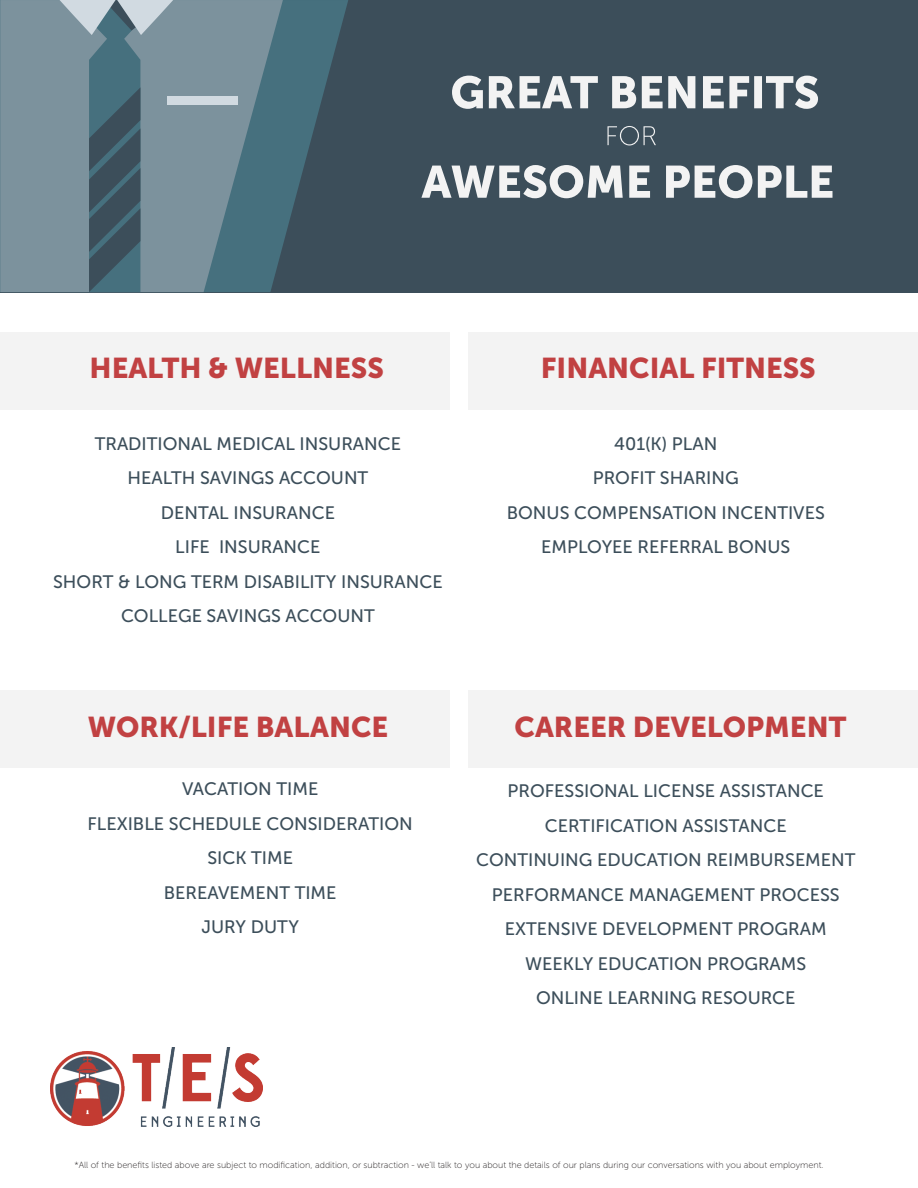
<style>
.page{position:relative;width:918px;height:1188px;background:#fff}
.page>*{position:absolute;margin:0;border:0;box-sizing:border-box;transform-origin:0 0}
.t1{font:28.5px "Museo Sans 900";color:#c14142}
.t2{font:18px "Museo Sans 500";color:#3c4e5a}
.t3{font:9px "Museo Sans 100";color:#231f20}
</style>
<div class="page">
<div style="left:468px;top:332px;width:450px;height:77px;background:#f3f3f3"></div>
<div style="left:0;top:0;width:918px;height:292px;background:#3c4e5a"></div>
<svg style="left:283px;top:0;width:65px;height:244px"></svg>
<svg style="left:0;top:0;width:283px;height:292px;background:#6f8995"></svg>
<div style="left:167px;top:96px;width:71px;height:9px;background:#d1dae1"></div>
<svg style="left:60px;top:0;width:113px;height:292px"></svg>
<svg style="left:452px;top:76px;width:366px;height:33px"></svg>
<svg style="left:421px;top:165px;width:411px;height:33px"></svg>
<svg style="left:608px;top:126px;width:48px;height:20px"></svg>
<div style="left:0;top:332px;width:450px;height:77px;background:#f3f3f3"></div>
<div style="left:0;top:690px;width:450px;height:77px;background:#f3f3f3"></div>
<div style="left:468px;top:690px;width:450px;height:77px;background:#f3f3f3"></div>
<img style="left:50px;top:1048px;width:213px;height:79px">
<p class="t1" style="left:89px;top:352px;width:296px">HEALTH &amp; WELLNESS</p>
<p class="t1" style="left:541px;top:352px;width:276px">FINANCIAL FITNESS</p>
<p class="t2" style="left:95px;top:434px;width:308px">TRADITIONAL MEDICAL INSURANCE</p>
<p class="t2" style="left:128px;top:468px;width:242px">HEALTH SAVINGS ACCOUNT</p>
<p class="t2" style="left:161px;top:503px;width:176px">DENTAL INSURANCE</p>
<p class="t2" style="left:175px;top:537px;width:147px">LIFE INSURANCE</p>
<p class="t2" style="left:53px;top:572px;width:391px">SHORT &amp; LONG TERM DISABILITY INSURANCE</p>
<p class="t2" style="left:121px;top:606px;width:255px">COLLEGE SAVINGS ACCOUNT</p>
<p class="t2" style="left:614px;top:434px;width:105px">401(K) PLAN</p>
<p class="t2" style="left:593px;top:468px;width:147px">PROFIT SHARING</p>
<p class="t2" style="left:507px;top:503px;width:320px">BONUS COMPENSATION INCENTIVES</p>
<p class="t2" style="left:541px;top:537px;width:251px">EMPLOYEE REFERRAL BONUS</p>
<p class="t1" style="left:88px;top:711px;width:302px">WORK/LIFE BALANCE</p>
<p class="t1" style="left:515px;top:711px;width:333px">CAREER DEVELOPMENT</p>
<p class="t2" style="left:182px;top:779px;width:138px">VACATION TIME</p>
<p class="t2" style="left:88px;top:814px;width:327px">FLEXIBLE SCHEDULE CONSIDERATION</p>
<p class="t2" style="left:207px;top:848px;width:87px">SICK TIME</p>
<p class="t2" style="left:164px;top:883px;width:174px">BEREAVEMENT TIME</p>
<p class="t2" style="left:201px;top:917px;width:99px">JURY DUTY</p>
<p class="t2" style="left:508px;top:781px;width:318px">PROFESSIONAL LICENSE ASSISTANCE</p>
<p class="t2" style="left:545px;top:816px;width:244px">CERTIFICATION ASSISTANCE</p>
<p class="t2" style="left:476px;top:850px;width:381px">CONTINUING EDUCATION REIMBURSEMENT</p>
<p class="t2" style="left:492px;top:885px;width:349px">PERFORMANCE MANAGEMENT PROCESS</p>
<p class="t2" style="left:505px;top:919px;width:323px">EXTENSIVE DEVELOPMENT PROGRAM</p>
<p class="t2" style="left:525px;top:954px;width:283px">WEEKLY EDUCATION PROGRAMS</p>
<p class="t2" style="left:536px;top:988px;width:261px">ONLINE LEARNING RESOURCE</p>
<p class="t3" style="left:74px;top:1160px;width:751px">*All of the benefits listed above are subject to modification, addition, or subtraction - we’ll talk to you about the details of our plans during our conversations with you about employment.</p>
</div>
